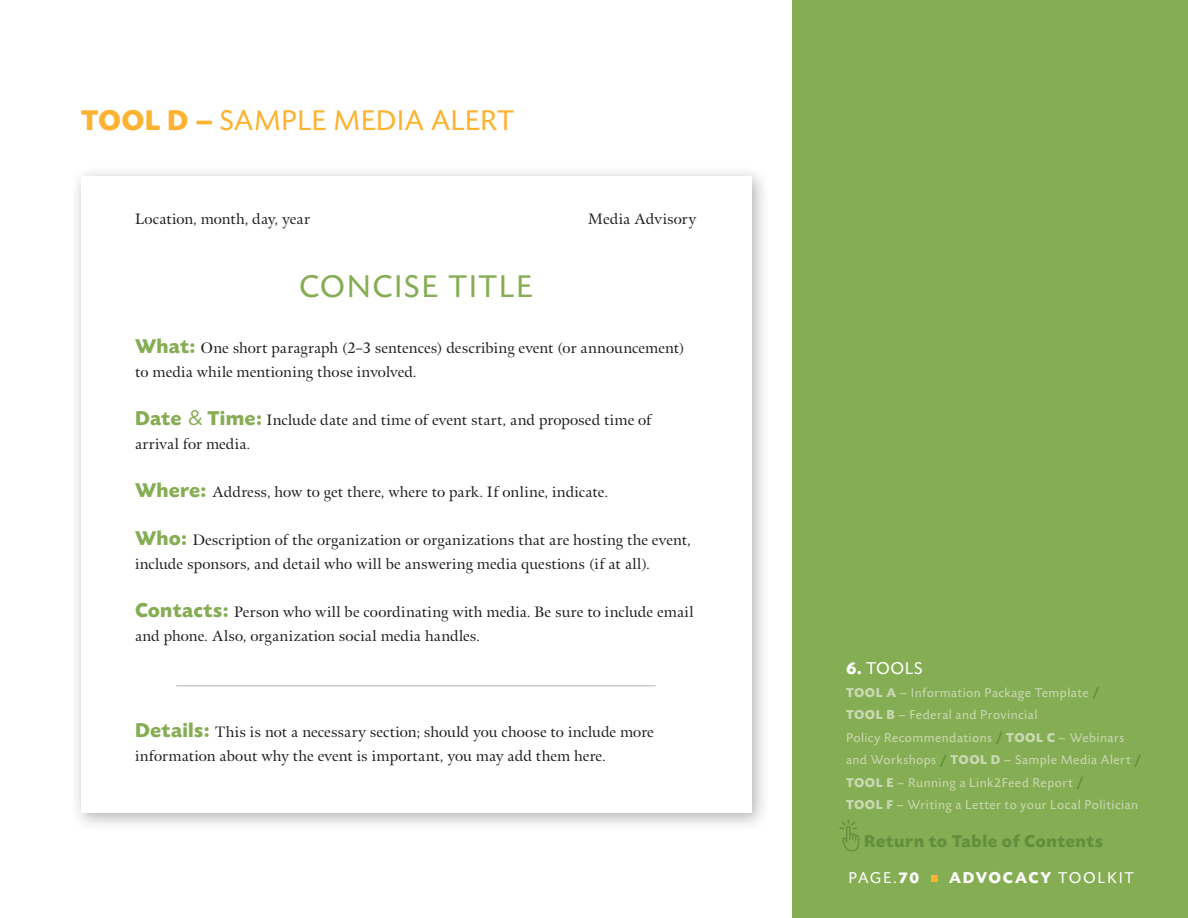
<style>
.page{position:relative;width:1188px;height:918px;background:#fff}
.page>*{position:absolute;margin:0;border:0;box-sizing:border-box;transform-origin:0 0}
.t1{font:33px "Today SB";letter-spacing:.045em;color:#85ad53}
.t2{font:30px "Today SB";letter-spacing:.005em;color:#fcb331}
.t3{font:700 18px "Today SB";letter-spacing:.025em;color:#628e3e}
.t4{font:18px "Today SB";letter-spacing:.02em;color:#fff}
.t5{font:700 16.5px "Today SB";letter-spacing:.105em;color:#fff}
.t6{font:16.5px "Today SB";color:#fff}
.t7{font:15px/24px "Meno";letter-spacing:.01em;color:#231f20}
.t8{font:13.5px/22.5px "Today SB";letter-spacing:.035em;color:#cad9b3}
.s1{font-weight:700}
.s2{font-family:"Today SB";font-weight:700;font-size:21px;color:#85ad53}
.s3{font-family:"Gotham";font-size:21px;color:#85ad53}
.s4{font-weight:700;color:#628e3e}
.s5{font-weight:400}
</style>
<div class="page">
<div style="left:792px;top:0;width:396px;height:918px;background:#85ad53"></div>
<svg style="left:931px;top:876px;width:6px;height:6px"></svg>
<div style="left:70px;top:165px;width:700px;height:667px;background:#231f20;opacity:.35"></div>
<div style="left:81px;top:177px;width:671px;height:636px;background:#fff"></div>
<hr style="left:176px;top:686px;width:480px;height:1px;background:#b2b3b7">
<svg style="left:839px;top:819px;width:20px;height:32px"></svg>
<h2 class="t2" style="left:81px;top:104px;width:435px"><span class="s1">TOOL D –</span> SAMPLE MEDIA ALERT</h2>
<p class="t7" style="left:135px;top:207px;width:176px">Location, month, day, year</p>
<p class="t7" style="left:588px;top:207px;width:109px">Media Advisory</p>
<h1 class="t1" style="left:299px;top:269px;width:235px">CONCISE TITLE</h1>
<p class="t7" style="left:135px;top:336px;width:551px"><span class="s2">What:</span> One short paragraph (2–3 sentences) describing event (or announcement) to media while mentioning those involved.</p>
<p class="t7" style="left:135px;top:408px;width:518px"><span class="s2">Date</span> <span class="s3">&amp;</span> <span class="s2">Time:</span> Include date and time of event start, and proposed time of arrival for media.</p>
<p class="t7" style="left:135px;top:480px;width:474px"><span class="s2">Where:</span> Address, how to get there, where to park. If online, indicate.</p>
<p class="t7" style="left:135px;top:528px;width:557px"><span class="s2">Who:</span> Description of the organization or organizations that are hosting the event, include sponsors, and detail who will be answering media questions (if at all).</p>
<p class="t7" style="left:135px;top:600px;width:560px"><span class="s2">Contacts:</span> Person who will be coordinating with media. Be sure to include email and phone. Also, organization social media handles.</p>
<p class="t7" style="left:135px;top:720px;width:520px"><span class="s2">Details:</span> This is not a necessary section; should you choose to include more information about why the event is important, you may add them here.</p>
<p class="t4" style="left:846px;top:659px;width:78px"><span class="s1">6.</span> TOOLS</p>
<p class="t8" style="left:846px;top:682px;width:297px"><span class="s1">TOOL A</span> – Information Package Template <span class="s4">/<br></span><span class="s1">TOOL B</span> – Federal and Provincial<br>Policy Recommendations <span class="s4">/</span> <span class="s1">TOOL C</span> – Webinars and Workshops <span class="s4">/</span> <span class="s1">TOOL D</span> – Sample Media Alert <span class="s4">/ </span><span class="s1">TOOL E</span> – Running a Link2Feed Report <span class="s4">/<br></span><span class="s1">TOOL F</span> – Writing a Letter to your Local Politician</p>
<p class="t3" style="left:864px;top:832px;width:241px">Return to Table of Contents</p>
<p class="t6" style="left:849px;top:869px;width:72px">PAGE.<span class="s1">70</span></p>
<p class="t5" style="left:949px;top:869px;width:186px">ADVOCACY <span class="s5">TOOLKIT</span></p>
</div>
